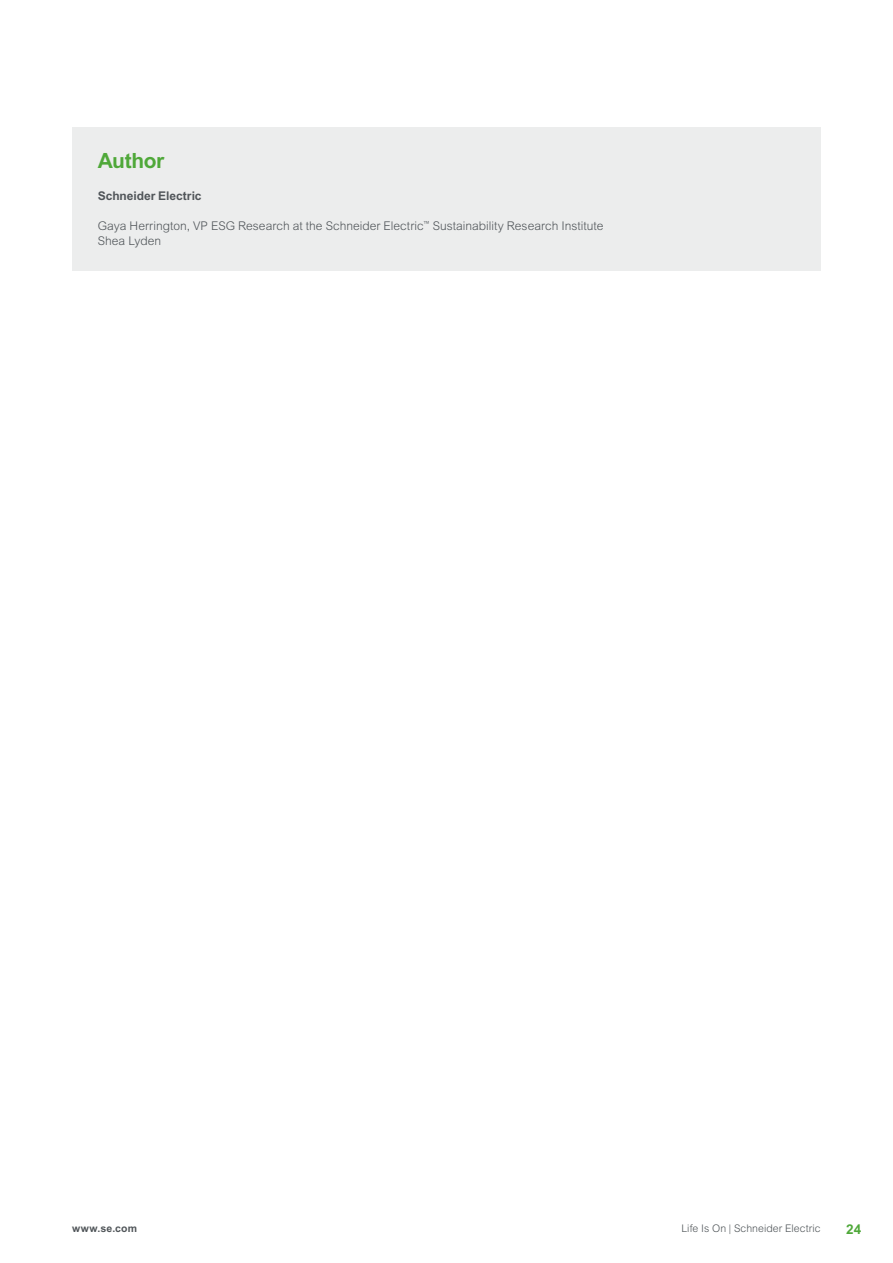
<style>
.page{position:relative;width:893px;height:1263px;background:#fff}
.page>*{position:absolute;margin:0;border:0;box-sizing:border-box;transform-origin:0 0}
.t1{font:700 21px "Arial MT Std";letter-spacing:-.025em;color:#4fa839}
.t2{font:700 13.5px "Arial MT Std";color:#4fa839}
.t3{font:300 12px/15px "Arial MT Std";color:#505559}
.t4{font:700 12px "Arial MT Std";letter-spacing:-.005em;color:#505559}
.t5{font:300 10.5px "Arial MT Std";letter-spacing:.005em;color:#505559}
.t6{font:700 10.5px "Arial MT Std";letter-spacing:.015em;color:#505559}
</style>
<div class="page">
<div style="left:72px;top:128px;width:749px;height:143px;background:#eceded"></div>
<h1 class="t1" style="left:98px;top:148px;width:68px">Author</h1>
<p class="t4" style="left:98px;top:189px;width:105px">Schneider Electric</p>
<p class="t3" style="left:98px;top:218px;width:507px">Gaya Herrington, VP ESG Research at the Schneider Electric<sup>™</sup> Sustainability Research Institute<br>Shea Lyden</p>
<p class="t6" style="left:72px;top:1222px;width:66px">www.se.com</p>
<p class="t5" style="left:681px;top:1222px;width:141px">Life Is On | Schneider Electric</p>
<p class="t2" style="left:846px;top:1222px;width:17px">24</p>
</div>
